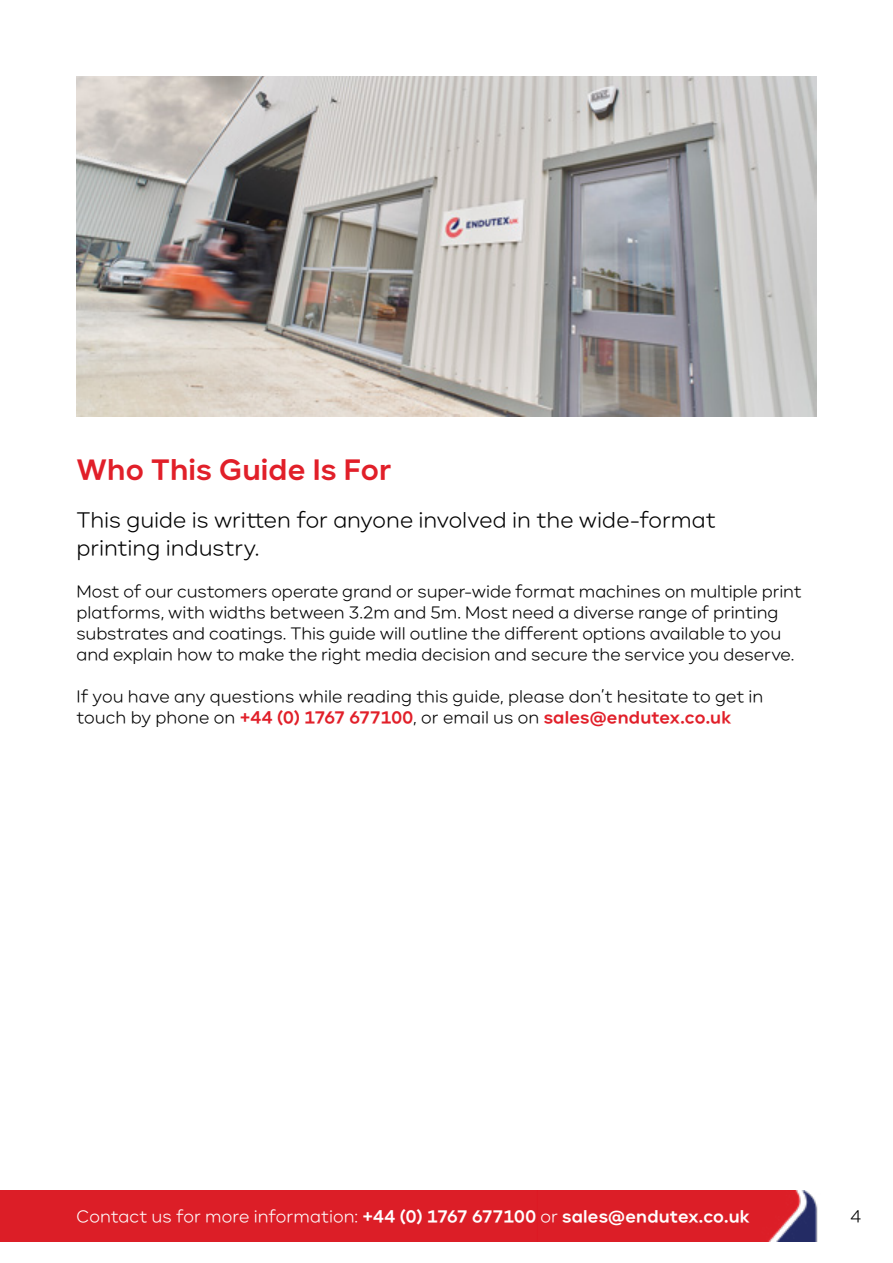
<style>
.page{position:relative;width:893px;height:1263px;background:#fff}
.page>*{position:absolute;margin:0;border:0;box-sizing:border-box;transform-origin:0 0}
.t1{font:700 27.75px "Carmen Sans";letter-spacing:.005em;color:#e11f29}
.t2{font:300 21px/27px "Carmen Sans";letter-spacing:-.005em;color:#000}
.t3{font:300 16.5px/21px "Carmen Sans";letter-spacing:-.005em;color:#000}
.t4{font:700 16.5px "Carmen Sans";letter-spacing:.01em;color:#fff}
.s1{font-weight:700;color:#e11f29}
.s2{font-weight:300}
</style>
<div class="page">
<img style="left:538px;top:1191px;width:280px;height:51px">
<div style="left:0;top:1191px;width:538px;height:51px;background:#dc1e27"></div>
<img style="left:77px;top:77px;width:739px;height:339px">
<h1 class="t1" style="left:77px;top:451px;width:316px">Who This Guide Is For</h1>
<p class="t2" style="left:77px;top:507px;width:641px">This guide is written for anyone involved in the wide-format printing industry.</p>
<p class="t3" style="left:77px;top:581px;width:727px">Most of our customers operate grand or super-wide format machines on multiple print platforms, with widths between 3.2m and 5m. Most need a diverse range of printing substrates and coatings. This guide will outline the different options available to you and explain how to make the right media decision and secure the service you deserve.</p>
<p class="t3" style="left:77px;top:686px;width:688px">If you have any questions while reading this guide, please don’t hesitate to get in touch by phone on <span class="s1">+44 (0) 1767 677100</span>, or email us on <span class="s1">sales@endutex.co.uk</span></p>
<p class="t4" style="left:77px;top:1205px;width:675px"><span class="s2">Contact us for more information:</span> +44 (0) 1767 677100 <span class="s2">or</span> sales@endutex.co.uk</p>
<p class="t3" style="left:850px;top:1206px;width:12px">4</p>
</div>
